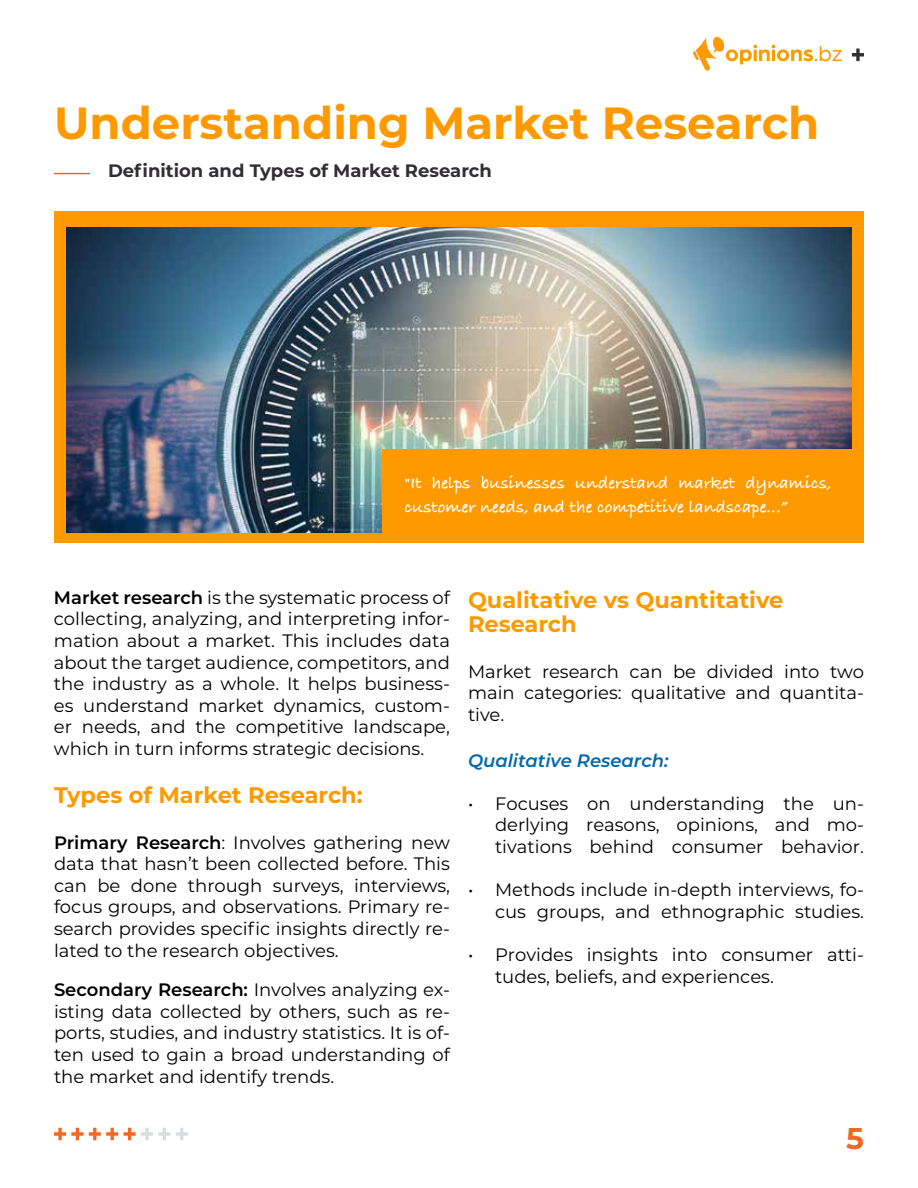
<style>
.page{position:relative;width:918px;height:1188px;background:#fff}
.page>*{position:absolute;margin:0;border:0;box-sizing:border-box;transform-origin:0 0}
.t1{font:700 45px "Montserrat";color:#f90}
.t2{font:700 30px "Montserrat";color:#f26722}
.t3{font:700 22.5px/24px "Montserrat";color:#f90}
.t4{font:18px/21.6px "Montserrat";color:#000;text-align:justify}
.t5{font:700 18px/24px "Bradley Hand ITCTT";color:#fff}
.t6{font:700 18px "Montserrat";color:#312f32}
.t7{font:italic 600 18px "Montserrat";color:#0068b1}
.s1{font-weight:600}
</style>
<div class="page">
<svg style="left:852px;top:49px;width:12px;height:12px"></svg>
<svg style="left:54px;top:1128px;width:29px;height:12px"></svg>
<svg style="left:124px;top:1128px;width:46px;height:12px"></svg>
<svg style="left:89px;top:1128px;width:29px;height:12px"></svg>
<svg style="left:176px;top:1128px;width:12px;height:12px"></svg>
<svg style="left:693px;top:36px;width:149px;height:35px"></svg>
<div style="left:54px;top:211px;width:810px;height:332px;background:#f90"></div>
<img style="left:66px;top:228px;width:786px;height:305px">
<div style="left:382px;top:449px;width:470px;height:85px;background:#f90"></div>
<hr style="left:54px;top:173px;width:36px;height:1px;background:#f26722">
<h1 class="t1" style="left:54px;top:90px;width:767px">Understanding Market Research</h1>
<p class="t6" style="left:108px;top:158px;width:385px">Definition and Types of Market Research</p>
<p class="t5" style="left:405px;top:470px;width:429px">"It helps businesses understand market dynamics, customer needs, and the competitive landscape...”</p>
<p class="t4" style="left:54px;top:586px;width:398px"><span class="s1">Market research</span> is the systematic process of collecting, analyzing, and interpreting infor&shy;mation about a market. This includes data about the target audience, competitors, and the industry as a whole. It helps business&shy;es understand market dynamics, custom&shy;er needs, and the competitive landscape, which in turn informs strategic decisions.</p>
<p class="t3" style="left:54px;top:782px;width:310px">Types of Market Research:</p>
<p class="t4" style="left:54px;top:831px;width:398px"><span class="s1">Primary Research</span>: Involves gathering new data that hasn’t been collected before. This can be done through surveys, interviews, focus groups, and observations. Primary re&shy;search provides specific insights directly re&shy;lated to the research objectives.</p>
<p class="t4" style="left:54px;top:978px;width:398px"><span class="s1">Secondary Research:</span> Involves analyzing ex&shy;isting data collected by others, such as re&shy;ports, studies, and industry statistics. It is of&shy;ten used to gain a broad understanding of the market and identify trends.</p>
<p class="t3" style="left:468px;top:587px;width:317px">Qualitative vs Quantitative<br>Research</p>
<p class="t4" style="left:468px;top:660px;width:398px">Market research can be divided into two main categories: qualitative and quantita&shy;tive.</p>
<p class="t7" style="left:468px;top:747px;width:202px">Qualitative Research:</p>
<p class="t4" style="left:495px;top:792px;width:370px;text-indent:-27px">• Focuses on understanding the un&shy;derlying reasons, opinions, and mo&shy;tivations behind consumer behavior.</p>
<p class="t4" style="left:468px;top:878px;width:397px;text-align:right">• Methods include in-depth interviews, fo&shy;cus groups, and ethnographic studies.</p>
<p class="t4" style="left:495px;top:943px;width:371px;text-indent:-27px">• Provides insights into consumer atti&shy;tudes, beliefs, and experiences.</p>
<h2 class="t2" style="left:846px;top:1116px;width:19px">5</h2>
</div>
